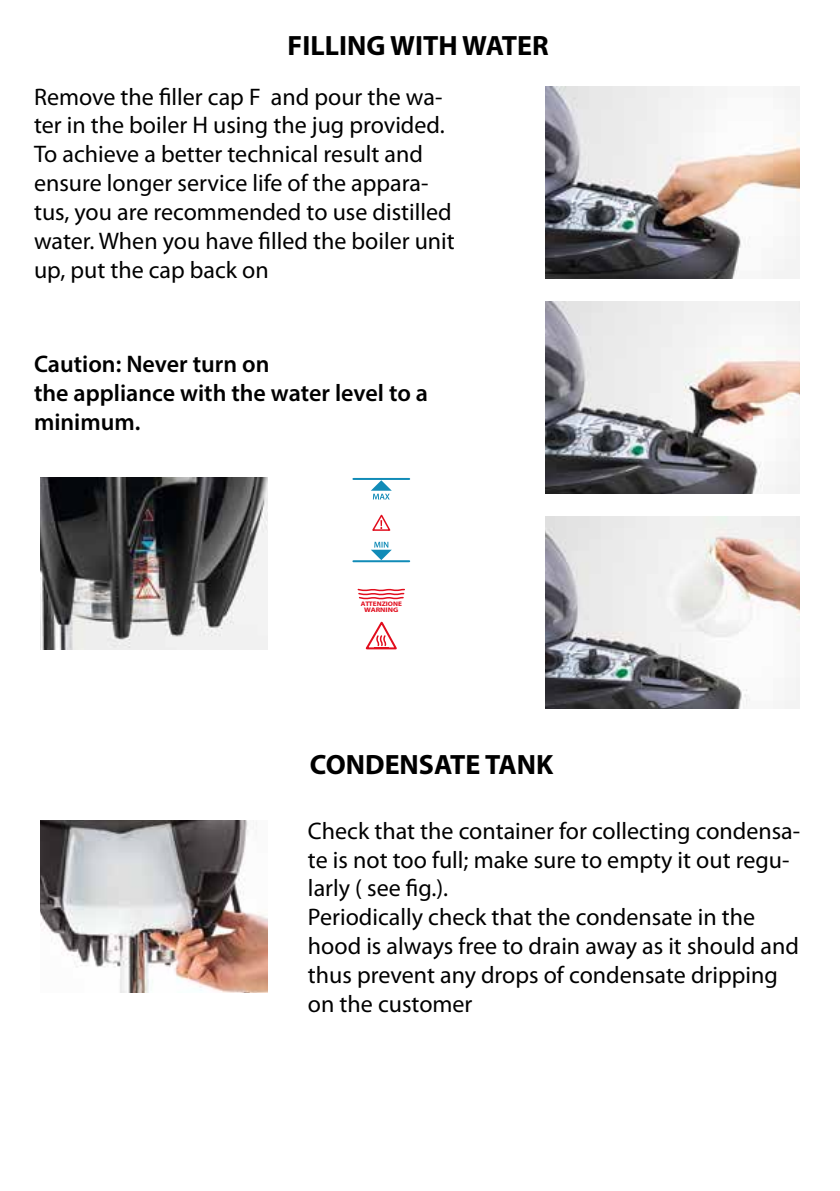
<style>
.page{position:relative;width:840px;height:1191px;background:#fff}
.page>*{position:absolute;margin:0;border:0;box-sizing:border-box;transform-origin:0 0}
.t1{font:700 28px "Myriad Pro";color:#000}
.t2{font:24px/28.8px "Myriad Pro";color:#000}
.t3{font:600 24px/28.8px "Myriad Pro";color:#000}
.t4{font:700 6.6px/6.6px "Myriad Pro";color:#e10d1d;text-align:center;scale:1.09 1}
</style>
<div class="page">
<img style="left:545px;top:87px;width:254px;height:192px">
<img style="left:545px;top:301px;width:254px;height:193px">
<img style="left:545px;top:517px;width:254px;height:191px">
<img style="left:40px;top:477px;width:227px;height:172px">
<hr style="left:353px;top:478px;width:56px;height:2px;background:#118bb7">
<hr style="left:353px;top:560px;width:56px;height:2px;background:#118bb7">
<svg style="left:371px;top:480px;width:20px;height:19px"></svg>
<svg style="left:371px;top:542px;width:20px;height:18px"></svg>
<svg style="left:372px;top:514px;width:19px;height:17px"></svg>
<svg style="left:357px;top:588px;width:48px;height:12px"></svg>
<svg style="left:365px;top:621px;width:32px;height:29px"></svg>
<img style="left:40px;top:820px;width:227px;height:172px">
<p class="t1" style="left:287px;top:27px;width:262px">FILLING WITH WATER</p>
<p class="t2" style="left:34px;top:82px;width:422px">Remove the filler cap F and pour the wa&shy;ter in the boiler H using the jug provided.<br>To achieve a better technical result and ensure longer service life of the appara&shy;tus, you are recommended to use distilled water. When you have filled the boiler unit up, put the cap back on</p>
<p class="t3" style="left:34px;top:349px;width:395px">Caution: Never turn on<br>the appliance with the water level to a minimum.</p>
<p class="t4" style="left:360px;top:600px;width:39px">ATTENZIONE<br>WARNING</p>
<p class="t1" style="left:310px;top:746px;width:245px">CONDENSATE TANK</p>
<p class="t2" style="left:308px;top:816px;width:493px">Check that the container for collecting condensa&shy;te is not too full; make sure to empty it out regu&shy;larly ( see fig.).<br>Periodically check that the condensate in the hood is always free to drain away as it should and thus prevent any drops of condensate dripping on the customer</p>
</div>
